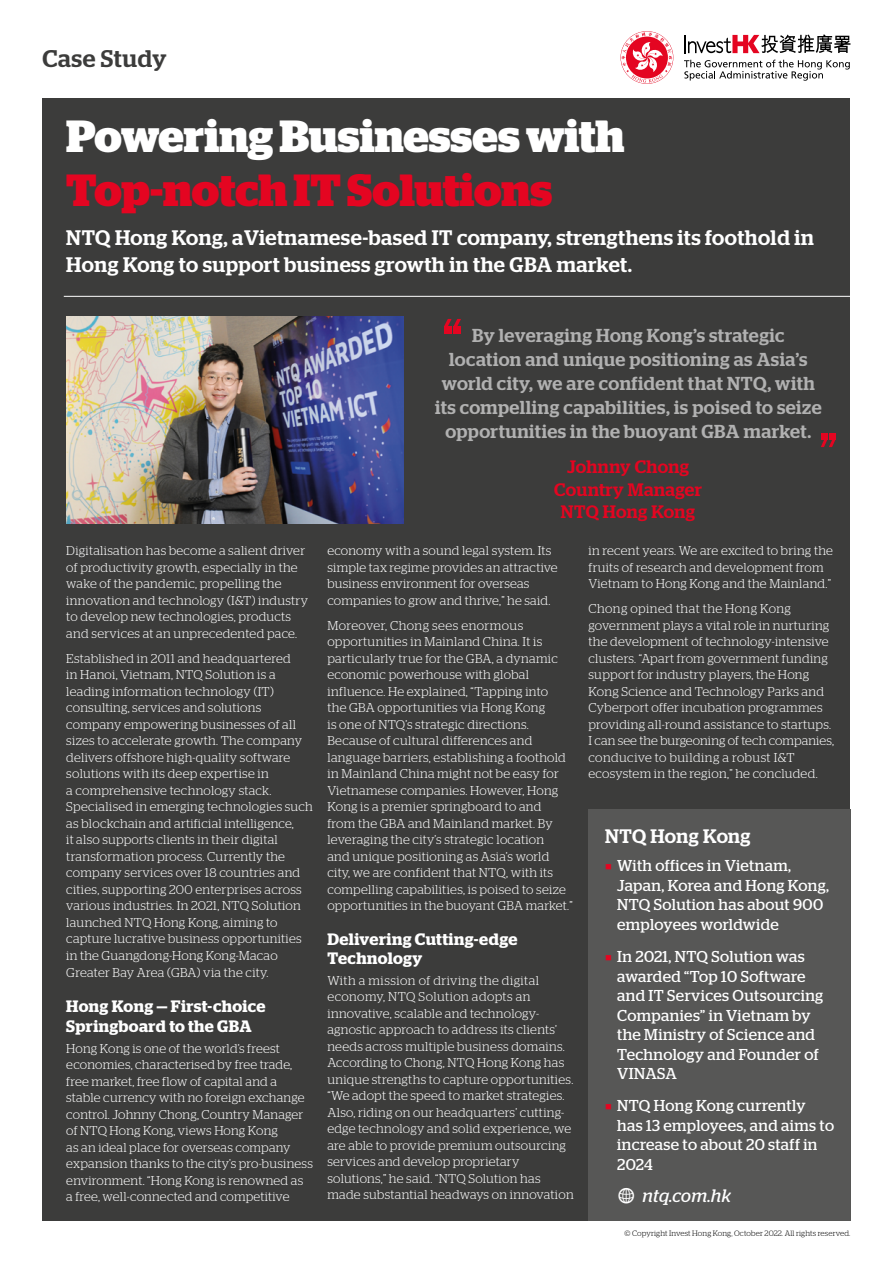
<style>
.page{position:relative;width:893px;height:1263px;background:#fff}
.page>*{position:absolute;margin:0;border:0;box-sizing:border-box;transform-origin:0 0}
.Headline{font:700 45px/54px "Stag";letter-spacing:-.005em;color:#fff}
.t1{font:500 24px "Stag";letter-spacing:.025em;color:#3c3c3b}
.Intro{font:500 21px/27px "Stag";letter-spacing:.025em;color:#fff}
.Fast_Facts-Company{font:500 19.5px "Stag";letter-spacing:.02em;color:#fff}
.t2{font:500 18.75px/24px "Stag";letter-spacing:.025em;color:#b1b1b1;text-align:center}
.Quote-name{font:500 18px "Stag";letter-spacing:.025em;color:#e40521}
.Fast_Facts-URL{font:italic 18px "Stag";letter-spacing:.015em;color:#fff}
.Eng_Sub-head{font:600 16.5px/20.2px "Stag";letter-spacing:.025em;color:#fff}
.Fast_Facts-Contents{font:15.75px/19.5px "Stag";letter-spacing:.02em;color:#fff}
.Bodytext{font:300 12.75px/16.5px "Stag";letter-spacing:.02em;color:#fff}
.t3{font:300 7.8px "Stag";letter-spacing:.02em;color:#000}
.s1{color:#e40521}
.s2{font-family:"Modern Pictograms";font-style:normal;font-size:24px}
</style>
<div class="page">
<svg style="left:621px;top:32px;width:51px;height:51px"></svg>
<svg style="left:684px;top:60px;width:166px;height:21px"></svg>
<svg style="left:685px;top:34px;width:165px;height:19px"></svg>
<div style="left:43px;top:98px;width:807px;height:1122px;background:#3c3c3b"></div>
<div style="left:588px;top:809px;width:262px;height:411px;background:#575756"></div>
<svg style="left:821px;top:433px;width:14px;height:14px"></svg>
<div style="left:444px;top:327px;width:8px;height:7px;background:#e40521"></div>
<div style="left:453px;top:327px;width:8px;height:7px;background:#e40521"></div>
<svg style="left:444px;top:319px;width:17px;height:8px"></svg>
<hr style="left:64px;top:296px;width:786px;height:1px;background:#fff">
<img style="left:66px;top:316px;width:338px;height:207px">
<h2 class="t1" style="left:43px;top:45px;width:126px">Case Study</h2>
<p class="Headline" style="left:66px;top:110px;width:560px">Powering Businesses with<br><span class="s1">Top-notch IT Solutions</span></p>
<p class="Intro" style="left:66px;top:224px;width:749px">NTQ Hong Kong, aVietnamese-based IT company, strengthens its foothold in<br>Hong Kong to support business growth in the GBA market.</p>
<p class="Bodytext" style="left:66px;top:542px;width:243px">Digitalisation has become a salient driver of productivity growth, especially in the wake of the pandemic, propelling the innovation and technology (I&amp;T) industry to develop new technologies, products and services at an unprecedented pace.</p>
<p class="Bodytext" style="left:66px;top:650px;width:248px">Established in 2011 and headquartered<br>in Hanoi, Vietnam, NTQ Solution is a leading information technology (IT) consulting, services and solutions company empowering businesses of all sizes to accelerate growth. The company delivers offshore high-quality software solutions with its deep expertise in<br>a comprehensive technology stack.<br>Specialised in emerging technologies such as blockchain and artificial intelligence,<br>it also supports clients in their digital transformation process. Currently the company services over 18 countries and cities, supporting 200 enterprises across various industries. In 2021, NTQ Solution launched NTQ Hong Kong, aiming to capture lucrative business opportunities in the Guangdong-Hong Kong-Macao Greater Bay Area (GBA) via the city.</p>
<p class="Eng_Sub-head" style="left:66px;top:996px;width:201px">Hong Kong — First-choice<br>Springboard to the GBA</p>
<p class="Bodytext" style="left:66px;top:1040px;width:248px">Hong Kong is one of the world’s freest economies, characterised by free trade, free market, free flow of capital and a stable currency with no foreign exchange control. Johnny Chong, Country Manager of NTQ Hong Kong, views Hong Kong<br>as an ideal place for overseas company expansion thanks to the city’s pro-business environment. “Hong Kong is renowned as a free, well-connected and competitive</p>
<p class="t2" style="left:435px;top:323px;width:388px">By leveraging Hong Kong’s strategic location and unique positioning as Asia’s world city, we are confident that NTQ, with its compelling capabilities, is poised to seize opportunities in the buoyant GBA market.</p>
<p class="Quote-name" style="left:567px;top:456px;width:124px">Johnny Chong</p>
<p class="Quote-name" style="left:554px;top:479px;width:149px">Country Manager</p>
<p class="Quote-name" style="left:561px;top:501px;width:136px">NTQ Hong Kong</p>
<p class="Bodytext" style="left:327px;top:542px;width:232px">economy with a sound legal system. Its simple tax regime provides an attractive business environment for overseas companies to grow and thrive,” he said.</p>
<p class="Bodytext" style="left:327px;top:617px;width:247px">Moreover, Chong sees enormous opportunities in Mainland China. It is particularly true for the GBA, a dynamic economic powerhouse with global influence. He explained, “Tapping into<br>the GBA opportunities via Hong Kong<br>is one of NTQ’s strategic directions.<br>Because of cultural differences and language barriers, establishing a foothold in Mainland China might not be easy for Vietnamese companies. However, Hong Kong is a premier springboard to and<br>from the GBA and Mainland market. By leveraging the city’s strategic location<br>and unique positioning as Asia’s world city, we are confident that NTQ, with its compelling capabilities, is poised to seize opportunities in the buoyant GBA market.”</p>
<p class="Eng_Sub-head" style="left:327px;top:929px;width:192px;line-height:19.5px">Delivering Cutting-edge<br>Technology</p>
<p class="Bodytext" style="left:327px;top:972px;width:248px">With a mission of driving the digital economy, NTQ Solution adopts an innovative, scalable and technology&shy;agnostic approach to address its clients’ needs across multiple business domains.<br>According to Chong, NTQ Hong Kong has unique strengths to capture opportunities. “We adopt the speed to market strategies.<br>Also, riding on our headquarters’ cutting&shy;edge technology and solid experience, we are able to provide premium outsourcing services and develop proprietary solutions,” he said. “NTQ Solution has made substantial headways on innovation</p>
<p class="Bodytext" style="left:588px;top:542px;width:246px">in recent years. We are excited to bring the fruits of research and development from<br>Vietnam to Hong Kong and the Mainland.”</p>
<p class="Bodytext" style="left:588px;top:600px;width:247px">Chong opined that the Hong Kong government plays a vital role in nurturing the development of technology-intensive clusters. “Apart from government funding support for industry players, the Hong Kong Science and Technology Parks and Cyberport offer incubation programmes providing all-round assistance to startups.<br>I can see the burgeoning of tech companies, conducive to building a robust I&amp;T ecosystem in the region,” he concluded.</p>
<p class="Fast_Facts-Company" style="left:605px;top:825px;width:147px">NTQ Hong Kong</p>
<p class="Fast_Facts-Contents" style="left:617px;top:856px;width:213px;text-indent:-12px"><span class="s1">■</span> With offices in Vietnam,<br>Japan, Korea and Hong Kong,<br>NTQ Solution has about 900 employees worldwide</p>
<p class="Fast_Facts-Contents" style="left:617px;top:947px;width:207px;text-indent:-12px"><span class="s1">■</span> In 2021, NTQ Solution was awarded “Top 10 Software and IT Services Outsourcing<br>Companies” in Vietnam by the Ministry of Science and<br>Technology and Founder of<br>VINASA</p>
<p class="Fast_Facts-Contents" style="left:617px;top:1096px;width:218px;text-indent:-12px"><span class="s1">■</span> NTQ Hong Kong currently has 13 employees, and aims to increase to about 20 staff in<br>2024</p>
<p class="Fast_Facts-URL" style="left:617px;top:1185px;width:115px"><span class="s2">w</span> ntq.com.hk</p>
<p class="t3" style="left:625px;top:1229px;width:227px">© Copyright Invest Hong Kong, October 2022. All rights reserved.</p>
</div>
